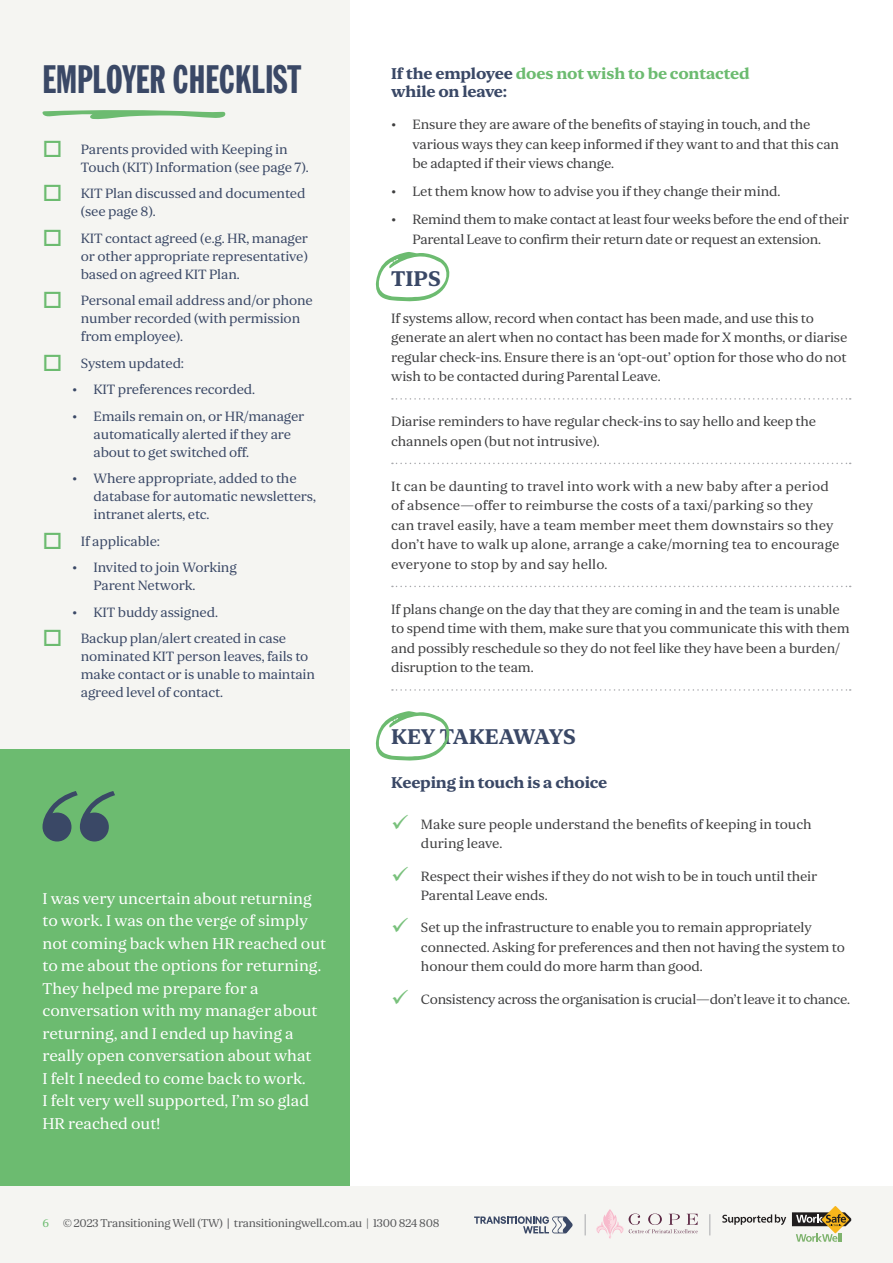
<style>
.page{position:relative;width:893px;height:1263px;background:#fff}
.page>*{position:absolute;margin:0;border:0;box-sizing:border-box;transform-origin:0 0}
.t1{font:39px "Franklin Gothic Std Extra Cond";color:#3a4866}
.t2{font:700 22.5px "Orbikular";color:#3a4866}
.t3{font:16.5px/22.5px "Orbikular";color:#fff}
.t4{font:700 16.5px/18px "Orbikular";letter-spacing:-.01em;color:#3a4866}
.t5{font:14.25px/19.5px "Orbikular";letter-spacing:-.01em;color:#3e3e3f}
.t6{font:14.25px/18px "Orbikular";letter-spacing:-.01em;color:#3a4866}
.t7{font:14.25px/19.5px "Orbikular";letter-spacing:.01em;color:#3e3e3f}
.t8{font:12px "Orbikular";letter-spacing:-.02em;color:#57585a}
.s1{color:#6cbb70}
.s2{font-weight:700;color:#69696c}
</style>
<div class="page">
<div style="left:0;top:0;width:350px;height:791px;background:#f5f5f2"></div>
<div style="left:0;top:750px;width:350px;height:442px;background:#6cbb70"></div>
<svg style="left:43px;top:791px;width:72px;height:50px"></svg>
<svg style="left:392px;top:398px;width:459px;height:2px"></svg>
<svg style="left:392px;top:463px;width:459px;height:1px"></svg>
<svg style="left:392px;top:586px;width:459px;height:1px"></svg>
<svg style="left:392px;top:689px;width:459px;height:2px"></svg>
<svg style="left:375px;top:252px;width:75px;height:50px"></svg>
<svg style="left:375px;top:711px;width:75px;height:50px"></svg>
<svg style="left:42px;top:110px;width:184px;height:10px"></svg>
<div style="left:0;top:1186px;width:893px;height:77px;background:#f5f5f2"></div>
<svg style="left:585px;top:1214px;width:1px;height:21px"></svg>
<svg style="left:596px;top:1209px;width:102px;height:30px"></svg>
<svg style="left:474px;top:1216px;width:99px;height:17px"></svg>
<svg style="left:722px;top:1214px;width:64px;height:11px"></svg>
<svg style="left:822px;top:1206px;width:27px;height:27px"></svg>
<svg style="left:792px;top:1212px;width:60px;height:14px"></svg>
<svg style="left:796px;top:1233px;width:46px;height:9px"></svg>
<svg style="left:709px;top:1214px;width:1px;height:21px"></svg>
<h1 class="t1" style="left:43px;top:59px;width:260px">EMPLOYER CHECKLIST</h1>
<p class="t6" style="left:81px;top:139px;width:229px">Parents provided with Keeping in<br>Touch (KIT) Information (see page 7).</p>
<p class="t6" style="left:81px;top:184px;width:226px">KIT Plan discussed and documented (see page 8).</p>
<p class="t6" style="left:81px;top:228px;width:229px;text-align:justify">KIT contact agreed (e.g. HR, manager or other appropriate representative) based on agreed KIT Plan.</p>
<p class="t6" style="left:81px;top:291px;width:234px">Personal email address and/or phone number recorded (with permission from employee).</p>
<p class="t6" style="left:81px;top:353px;width:105px">System updated:</p>
<p class="t6" style="left:72px;top:380px;width:184px">• KIT preferences recorded.</p>
<p class="t6" style="left:94px;top:407px;width:212px;text-indent:-21px">• Emails remain on, or HR/manager automatically alerted if they are about to get switched off.</p>
<p class="t6" style="left:94px;top:469px;width:224px;text-indent:-21px">• Where appropriate, added to the database for automatic newsletters, intranet alerts, etc.</p>
<p class="t6" style="left:81px;top:532px;width:81px">If applicable:</p>
<p class="t6" style="left:94px;top:558px;width:145px;text-indent:-21px">• Invited to join Working<br>Parent Network.</p>
<p class="t6" style="left:81px;top:598px;width:207px;line-height:26.5px;text-indent:-9px">• KIT buddy assigned.<br>Backup plan/alert created in case</p>
<p class="t6" style="left:81px;top:647px;width:236px">nominated KIT person leaves, fails to make contact or is unable to maintain agreed level of contact.</p>
<p class="t3" style="left:43px;top:886px;width:285px">I was very uncertain about returning to work. I was on the verge of simply not coming back when HR reached out to me about the options for returning.<br>They helped me prepare for a conversation with my manager about returning, and I ended up having a really open conversation about what<br>I felt I needed to come back to work.<br>I felt very well supported, I’m so glad<br>HR reached out!</p>
<p class="t4" style="left:391px;top:63px;width:360px">If the employee <span class="s1">does not wish to be contacted </span>while on leave:</p>
<p class="t5" style="left:412px;top:114px;width:428px;text-indent:-21px">• Ensure they are aware of the benefits of staying in touch, and the various ways they can keep informed if they want to and that this can be adapted if their views change.</p>
<p class="t5" style="left:391px;top:181px;width:391px">• Let them know how to advise you if they change their mind.</p>
<p class="t5" style="left:391px;top:209px;width:459px;text-align:center">• Remind them to make contact at least four weeks before the end of their<br>Parental Leave to confirm their return date or request an extension.</p>
<h2 class="t2" style="left:391px;top:262px;width:51px">TIPS</h2>
<p class="t5" style="left:391px;top:308px;width:458px">If systems allow, record when contact has been made, and use this to generate an alert when no contact has been made for X months, or diarise regular check-ins. Ensure there is an ‘opt-out’ option for those who do not wish to be contacted during Parental Leave.</p>
<p class="t5" style="left:391px;top:411px;width:427px">Diarise reminders to have regular check-ins to say hello and keep the channels open (but not intrusive).</p>
<p class="t7" style="left:391px;top:476px;width:450px">It can be daunting to travel into work with a new baby after a period of absence—offer to reimburse the costs of a taxi/parking so they can travel easily, have a team member meet them downstairs so they don’t have to walk up alone, arrange a cake/morning tea to encourage everyone to stop by and say hello.</p>
<p class="t5" style="left:391px;top:599px;width:460px">If plans change on the day that they are coming in and the team is unable to spend time with them, make sure that you communicate this with them and possibly reschedule so they do not feel like they have been a burden/ disruption to the team.</p>
<h2 class="t2" style="left:391px;top:721px;width:186px">KEY TAKEAWAYS</h2>
<p class="t4" style="left:391px;top:772px;width:218px">Keeping in touch is a choice</p>
<p class="t5" style="left:421px;top:814px;width:392px">Make sure people understand the benefits of keeping in touch during leave.</p>
<p class="t5" style="left:421px;top:865px;width:398px">Respect their wishes if they do not wish to be in touch until their<br>Parental Leave ends.</p>
<p class="t5" style="left:421px;top:917px;width:425px">Set up the infrastructure to enable you to remain appropriately connected. Asking for preferences and then not having the system to honour them could do more harm than good.</p>
<p class="t5" style="left:421px;top:988px;width:430px">Consistency across the organisation is crucial—don’t leave it to chance.</p>
<p class="t8" style="left:43px;top:1215px;width:398px"><span class="s1">6</span> © 2023 Transitioning Well (TW) <span class="s2">|</span> transitioningwell.com.au | 1300 824 808</p>
</div>
